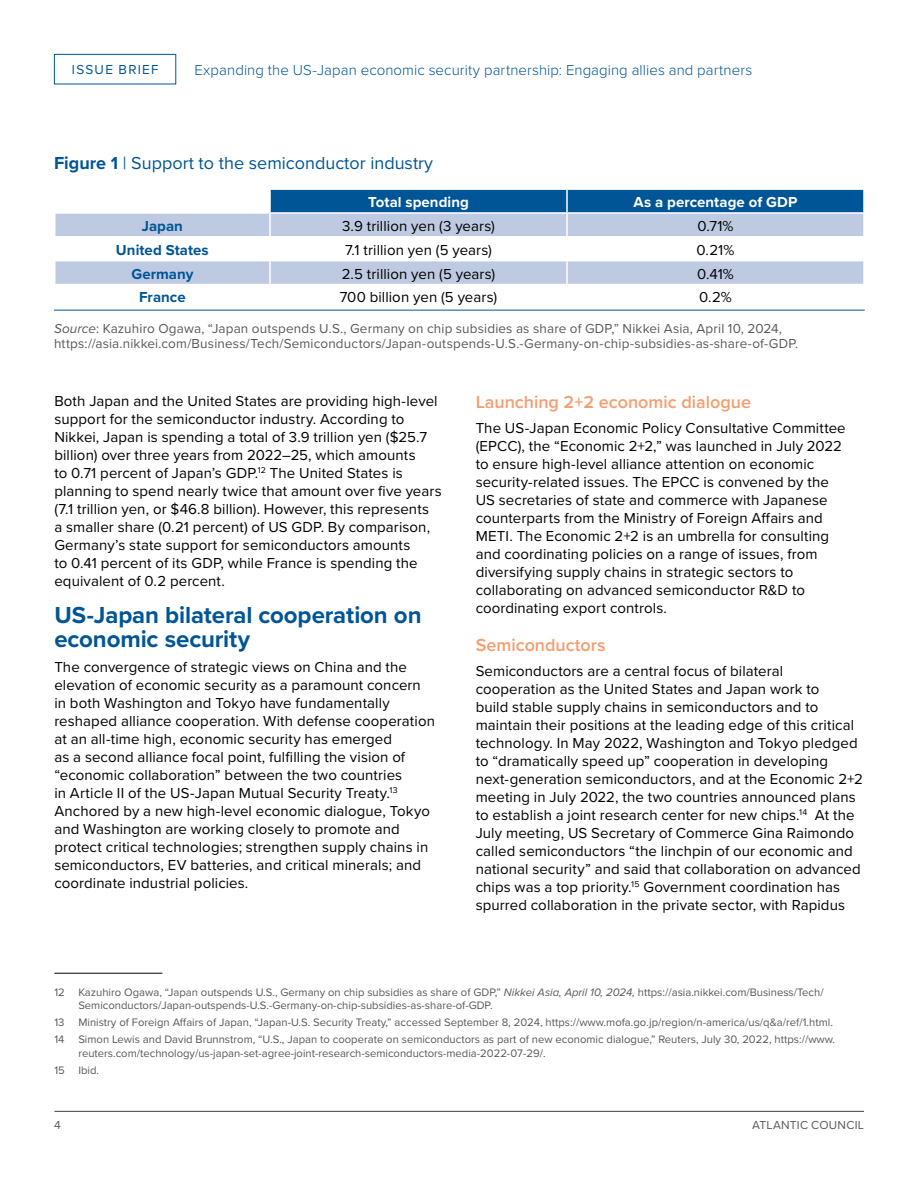
<style>
.page{position:relative;width:918px;height:1188px;background:#fff}
.page>*{position:absolute;margin:0;border:0;box-sizing:border-box;transform-origin:0 0}
.t1{font:700 24px/24px "Proxima Nova";letter-spacing:-.005em;color:#005596}
.t2{font:600 18px "Proxima Nova";color:#f69d6f}
.t3{font:18px "Proxima Nova";color:#005596}
.t4{font:15px/18px "Proxima Nova";letter-spacing:.005em;color:#000}
.t5{font:300 15px "Proxima Nova";letter-spacing:.005em;color:#005596}
.t6{font:700 15px "Proxima Nova";letter-spacing:.005em;color:#fff}
.t7{font:700 15px "Proxima Nova";letter-spacing:.005em;color:#005596}
.t8{font:13.5px/15px "Proxima Nova";letter-spacing:.01em;color:#58595b}
.t9{font:13.5px "Proxima Nova";letter-spacing:.09em;color:#005596}
.t10{font:12px "Proxima Nova";letter-spacing:.02em;color:#58595b}
.t11{font:11.25px/17px "Proxima Nova";color:#58595b}
.s1{font-weight:700}
.s2{font-style:italic}
</style>
<div class="page">
<hr style="left:54px;top:1111px;width:810px;height:1px;background:#58595b">
<div style="left:54px;top:54px;width:122px;height:30px;border:1px solid #005596"></div>
<hr style="left:54px;top:973px;width:108px;height:1px;background:#000">
<div style="left:271px;top:190px;width:592px;height:22px;background:#005596"></div>
<div style="left:56px;top:214px;width:807px;height:22px;background:#becae2"></div>
<svg style="left:56px;top:261px;width:807px;height:49px"></svg>
<hr style="left:566px;top:190px;width:2px;height:22px;background:#fff">
<hr style="left:269px;top:214px;width:2px;height:22px;background:#fff">
<hr style="left:566px;top:214px;width:2px;height:22px;background:#fff">
<hr style="left:269px;top:261px;width:2px;height:23px;background:#fff">
<hr style="left:566px;top:261px;width:2px;height:23px;background:#fff">
<hr style="left:54px;top:284px;width:216px;height:1px;background:#fff">
<hr style="left:270px;top:284px;width:297px;height:1px;background:#fff">
<hr style="left:269px;top:285px;width:2px;height:25px;background:#fff">
<hr style="left:567px;top:284px;width:298px;height:1px;background:#fff">
<hr style="left:566px;top:285px;width:2px;height:25px;background:#fff">
<hr style="left:54px;top:310px;width:216px;height:1px;background:#005596">
<hr style="left:270px;top:310px;width:297px;height:1px;background:#005596">
<hr style="left:567px;top:310px;width:298px;height:1px;background:#005596">
<p class="t9" style="left:72px;top:60px;width:88px">ISSUE BRIEF</p>
<p class="t5" style="left:194px;top:59px;width:559px">Expanding the US-Japan economic security partnership: Engaging allies and partners</p>
<p class="t3" style="left:54px;top:149px;width:381px"><span class="s1">Figure 1</span> | Support to the semiconductor industry</p>
<p class="t6" style="left:368px;top:191px;width:102px">Total spending</p>
<p class="t6" style="left:634px;top:191px;width:165px">As a percentage of GDP</p>
<p class="t7" style="left:142px;top:215px;width:43px">Japan</p>
<p class="t4" style="left:342px;top:216px;width:154px">3.9 trillion yen (3 years)</p>
<p class="t4" style="left:697px;top:216px;width:38px">0.71%</p>
<p class="t7" style="left:116px;top:238px;width:94px">United States</p>
<p class="t4" style="left:345px;top:240px;width:148px">7.1 trillion yen (5 years)</p>
<p class="t4" style="left:697px;top:240px;width:39px">0.21%</p>
<p class="t7" style="left:131px;top:262px;width:64px">Germany</p>
<p class="t4" style="left:342px;top:264px;width:155px">2.5 trillion yen (5 years)</p>
<p class="t4" style="left:697px;top:264px;width:38px">0.41%</p>
<p class="t7" style="left:139px;top:286px;width:48px">France</p>
<p class="t4" style="left:340px;top:288px;width:159px">700 billion yen (5 years)</p>
<p class="t4" style="left:699px;top:288px;width:34px">0.2%</p>
<p class="t8" style="left:54px;top:320px;width:746px"><span class="s2">Source</span>: Kazuhiro Ogawa, “Japan outspends U.S., Germany on chip subsidies as share of GDP,” Nikkei Asia, April 10, 2024, https://asia.nikkei.com/Business/Tech/Semiconductors/Japan-outspends-U.S.-Germany-on-chip-subsidies-as-share-of-GDP.</p>
<p class="t4" style="left:54px;top:391px;width:389px">Both Japan and the United States are providing high-level support for the semiconductor industry. According to Nikkei, Japan is spending a total of 3.9 trillion yen ($25.7 billion) over three years from 2022–25, which amounts<br>to 0.71 percent of Japan’s GDP.<sup>12</sup> The United States is planning to spend nearly twice that amount over five years (7.1 trillion yen, or $46.8 billion). However, this represents<br>a smaller share (0.21 percent) of US GDP. By comparison, Germany’s state support for semiconductors amounts<br>to 0.41 percent of its GDP, while France is spending the equivalent of 0.2 percent.</p>
<h1 class="t1" style="left:54px;top:603px;width:369px">US-Japan bilateral cooperation on economic security</h1>
<p class="t4" style="left:54px;top:657px;width:382px">The convergence of strategic views on China and the elevation of economic security as a paramount concern in both Washington and Tokyo have fundamentally reshaped alliance cooperation. With defense cooperation at an all-time high, economic security has emerged<br>as a second alliance focal point, fulfilling the vision of “economic collaboration” between the two countries<br>in Article II of the US-Japan Mutual Security Treaty.<sup>13<br></sup>Anchored by a new high-level economic dialogue, Tokyo and Washington are working closely to promote and protect critical technologies; strengthen supply chains in semiconductors, EV batteries, and critical minerals; and coordinate industrial policies.</p>
<p class="t2" style="left:476px;top:389px;width:277px">Launching 2+2 economic dialogue</p>
<p class="t4" style="left:476px;top:418px;width:372px">The US-Japan Economic Policy Consultative Committee (EPCC), the “Economic 2+2,” was launched in July 2022 to ensure high-level alliance attention on economic security-related issues. The EPCC is convened by the US secretaries of state and commerce with Japanese counterparts from the Ministry of Foreign Affairs and METI. The Economic 2+2 is an umbrella for consulting and coordinating policies on a range of issues, from diversifying supply chains in strategic sectors to collaborating on advanced semiconductor R&amp;D to coordinating export controls.</p>
<p class="t2" style="left:476px;top:632px;width:131px">Semiconductors</p>
<p class="t4" style="left:476px;top:661px;width:389px">Semiconductors are a central focus of bilateral cooperation as the United States and Japan work to<br>build stable supply chains in semiconductors and to maintain their positions at the leading edge of this critical technology. In May 2022, Washington and Tokyo pledged to “dramatically speed up” cooperation in developing next-generation semiconductors, and at the Economic 2+2 meeting in July 2022, the two countries announced plans to establish a joint research center for new chips.<sup>14</sup> At the July meeting, US Secretary of Commerce Gina Raimondo called semiconductors “the linchpin of our economic and national security” and said that collaboration on advanced chips was a top priority.<sup>15</sup> Government coordination has spurred collaboration in the private sector, with Rapidus</p>
<p class="t11" style="left:78px;top:985px;width:747px;line-height:13.5px;text-indent:-24px">12 Kazuhiro Ogawa, “Japan outspends U.S., Germany on chip subsidies as share of GDP,” <span class="s2">Nikkei Asia, April 10, 2024,</span> https://asia.nikkei.com/Business/Tech/<br>Semiconductors/Japan-outspends-U.S.-Germany-on-chip-subsidies-as-share-of-GDP.</p>
<p class="t11" style="left:54px;top:1014px;width:782px">13 Ministry of Foreign Affairs of Japan, “Japan-U.S. Security Treaty,” accessed September 8, 2024, https://www.mofa.go.jp/region/n-america/us/q&amp;a/ref/1.html.<br>14 Simon Lewis and David Brunnstrom, “U.S., Japan to cooperate on semiconductors as part of new economic dialogue,” Reuters, July 30, 2022, https://www.</p>
<p class="t11" style="left:54px;top:1044px;width:493px;text-indent:24px">reuters.com/technology/us-japan-set-agree-joint-research-semiconductors-media-2022-07-29/.<br>15 Ibid.</p>
<p class="t10" style="left:54px;top:1116px;width:8px">4</p>
<p class="t10" style="left:752px;top:1116px;width:113px">ATLANTIC COUNCIL</p>
</div>
